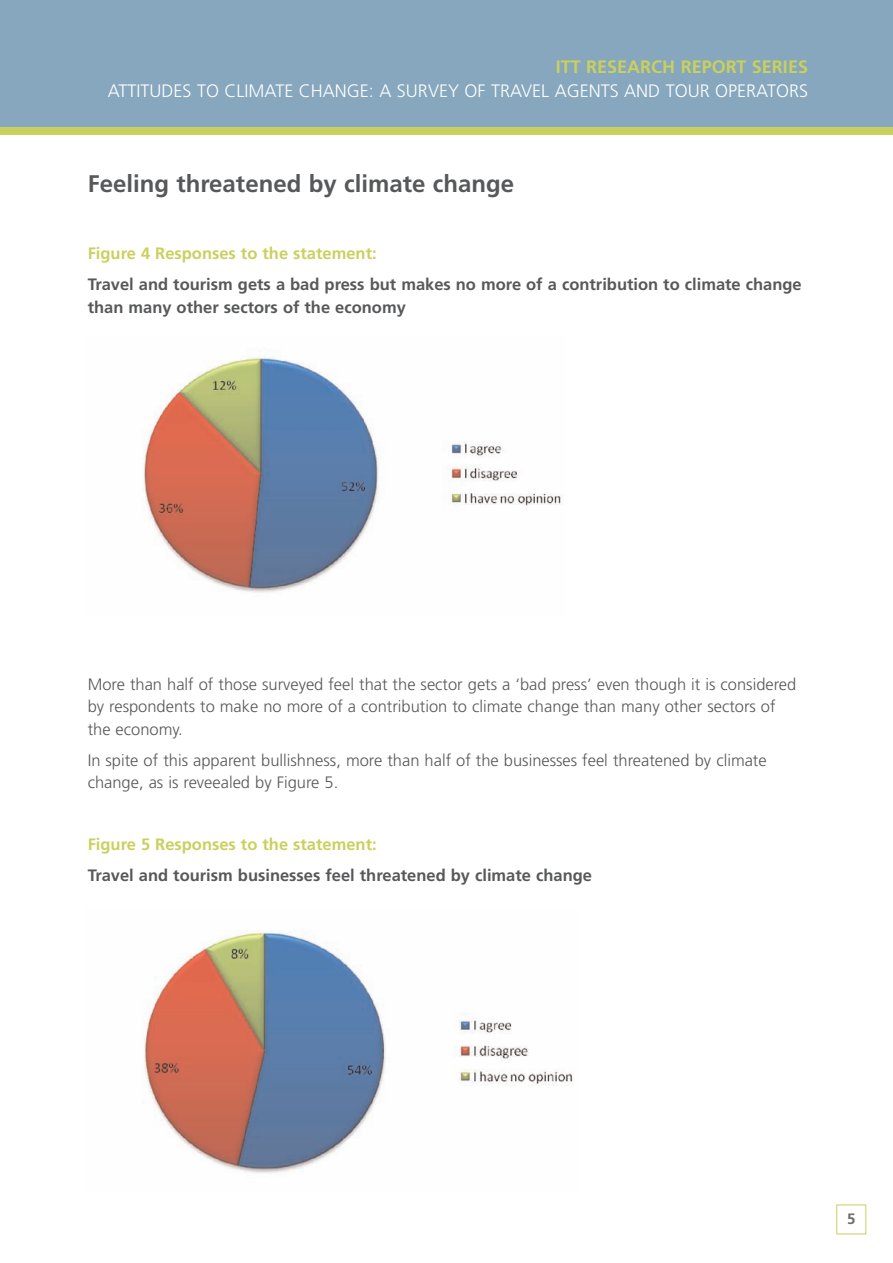
<style>
.page{position:relative;width:893px;height:1263px;background:#fff}
.page>*{position:absolute;margin:0;border:0;box-sizing:border-box;transform-origin:0 0}
.t1{font:700 24px "Frutiger";color:#57585a}
.t2{font:300 18px "Frutiger";color:#fff}
.t3{font:700 18px "Frutiger";color:#cad05d}
.t4{font:300 16.5px/22.5px "Frutiger";color:#57585a}
.t5{font:700 16.5px/22.5px "Frutiger";color:#57585a}
.t6{font:700 16.5px "Frutiger";color:#cad05d}
.t7{font:700 15px "Frutiger";color:#6c6d70}
</style>
<div class="page">
<div style="left:0;top:0;width:893px;height:128px;background:#86a7bd"></div>
<div style="left:0;top:128px;width:893px;height:7px;background:#cad05d"></div>
<div style="left:836px;top:1204px;width:30px;height:30px;border:1px solid #cad05d"></div>
<img style="left:143px;top:355px;width:419px;height:238px">
<img style="left:143px;top:931px;width:432px;height:242px">
<p class="t3" style="left:556px;top:59px;width:254px">ITT RESEARCH REPORT SERIES</p>
<p class="t2" style="left:108px;top:84px;width:702px">ATTITUDES TO CLIMATE CHANGE: A SURVEY OF TRAVEL AGENTS AND TOUR OPERATORS</p>
<h1 class="t1" style="left:88px;top:174px;width:428px">Feeling threatened by climate change</h1>
<p class="t6" style="left:88px;top:247px;width:290px">Figure 4 Responses to the statement:</p>
<p class="t5" style="left:88px;top:274px;width:716px">Travel and tourism gets a bad press but makes no more of a contribution to climate change than many other sectors of the economy</p>
<p class="t4" style="left:88px;top:674px;width:710px">More than half of those surveyed feel that the sector gets a ‘bad press’ even though it is considered by respondents to make no more of a contribution to climate change than many other sectors of the economy.</p>
<p class="t4" style="left:88px;top:750px;width:680px">In spite of this apparent bullishness, more than half of the businesses feel threatened by climate change, as is reveealed by Figure 5.</p>
<p class="t6" style="left:88px;top:838px;width:290px">Figure 5 Responses to the statement:</p>
<p class="t5" style="left:88px;top:865px;width:506px">Travel and tourism businesses feel threatened by climate change</p>
<p class="t7" style="left:847px;top:1212px;width:10px">5</p>
</div>
